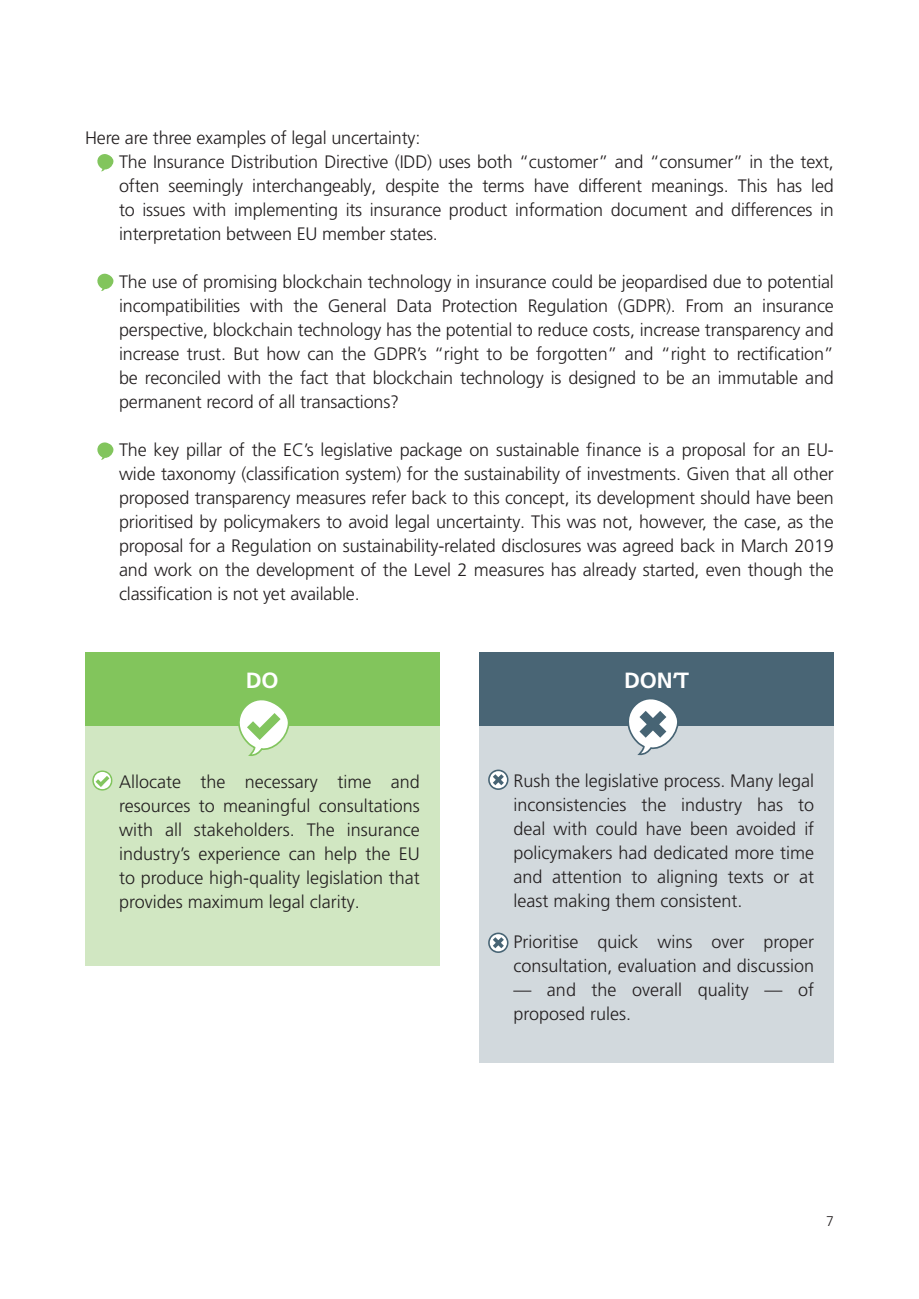
<style>
.page{position:relative;width:919px;height:1299px;background:#fff}
.page>*{position:absolute;margin:0;border:0;box-sizing:border-box;transform-origin:0 0}
.t1{font:700 22px "Frutiger LT Pro";color:#fff}
.t2{font:300 18px/24px "Frutiger LT Pro";color:#231f20;text-align:justify}
.t3{font:300 14px "Frutiger LT Pro";color:#231f20}
.s1{color:#82c55c}
</style>
<div class="page">
<svg style="left:97px;top:154px;width:16px;height:17px"></svg>
<svg style="left:97px;top:273px;width:16px;height:18px"></svg>
<svg style="left:97px;top:442px;width:16px;height:18px"></svg>
<div style="left:85px;top:720px;width:354px;height:245px;background:#d1e7c2"></div>
<div style="left:85px;top:652px;width:354px;height:73px;background:#82c55c"></div>
<svg style="left:92px;top:770px;width:21px;height:20px"></svg>
<svg style="left:236px;top:700px;width:54px;height:56px"></svg>
<div style="left:479px;top:720px;width:354px;height:342px;background:#d2d9dd"></div>
<div style="left:479px;top:652px;width:354px;height:73px;background:#496575"></div>
<svg style="left:625px;top:699px;width:54px;height:57px"></svg>
<svg style="left:488px;top:769px;width:21px;height:21px"></svg>
<svg style="left:488px;top:932px;width:21px;height:20px"></svg>
<p class="t2" style="left:85px;top:126px;width:337px">Here are three examples of legal uncertainty:</p>
<p class="t2" style="left:119px;top:150px;width:716px;text-indent:-17px"><span class="s1">•</span> The Insurance Distribution Directive (IDD) uses both “customer” and “consumer” in the text, often seemingly interchangeably, despite the terms have different meanings. This has led to issues with implementing its insurance product information document and differences in interpretation between EU member states.</p>
<p class="t2" style="left:119px;top:270px;width:716px;text-indent:-17px"><span class="s1">•</span> The use of promising blockchain technology in insurance could be jeopardised due to potential incompatibilities with the General Data Protection Regulation (GDPR). From an insurance perspective, blockchain technology has the potential to reduce costs, increase transparency and increase trust. But how can the GDPR’s “right to be forgotten” and “right to rectification” be reconciled with the fact that blockchain technology is designed to be an immutable and permanent record of all transactions?</p>
<p class="t2" style="left:119px;top:438px;width:716px;text-indent:-17px"><span class="s1">•</span> The key pillar of the EC’s legislative package on sustainable finance is a proposal for an EU&shy;wide taxonomy (classification system) for the sustainability of investments. Given that all other proposed transparency measures refer back to this concept, its development should have been prioritised by policymakers to avoid legal uncertainty. This was not, however, the case, as the proposal for a Regulation on sustainability-related disclosures was agreed back in March 2019 and work on the development of the Level 2 measures has already started, even though the classification is not yet available.</p>
<p class="t1" style="left:246px;top:667px;width:34px">DO</p>
<p class="t2" style="left:119px;top:770px;width:302px;text-indent:-17px"><span class="s1">•</span> Allocate the necessary time and resources to meaningful consultations with all stakeholders. The insurance industry’s experience can help the EU to produce high-quality legislation that provides maximum legal clarity.</p>
<p class="t1" style="left:624px;top:667px;width:66px">DON’T</p>
<p class="t2" style="left:513px;top:768px;width:302px;text-indent:-17px"><span class="s1">•</span> Rush the legislative process. Many legal inconsistencies the industry has to deal with could have been avoided if policymakers had dedicated more time and attention to aligning texts or at least making them consistent.</p>
<p class="t2" style="left:496px;top:929px;width:319px;text-align:right"><span class="s1">•</span> Prioritise quick wins over proper consultation, evaluation and discussion</p>
<p class="t2" style="left:513px;top:977px;width:302px">— and the overall quality — of proposed rules.</p>
<p class="t3" style="left:826px;top:1212px;width:9px">7</p>
</div>
